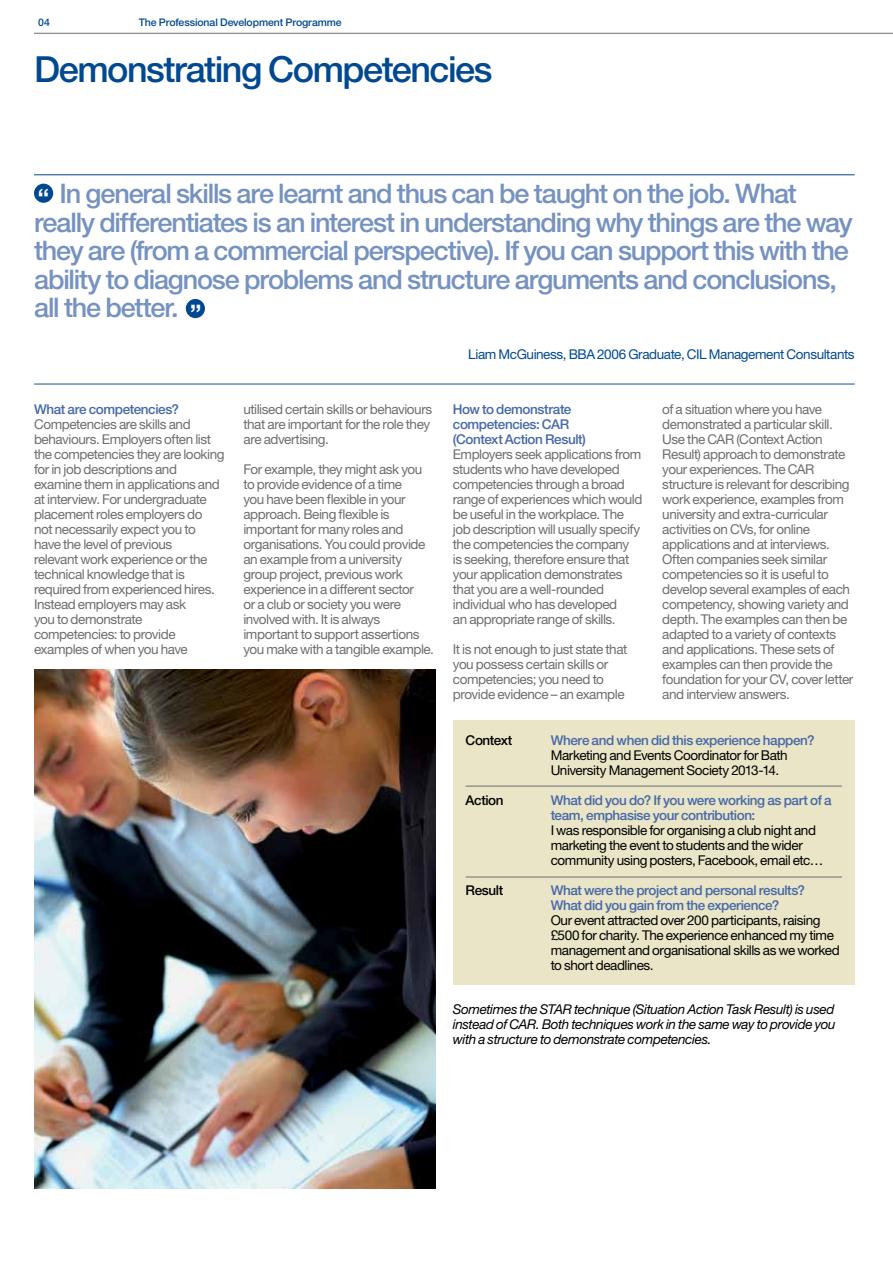
<style>
.page{position:relative;width:893px;height:1263px;background:#fff}
.page>*{position:absolute;margin:0;border:0;box-sizing:border-box;transform-origin:0 0}
.t1{font:500 36px "Helvetica Neue LT Std";letter-spacing:-.04em;color:#004990}
.t2{font:500 27px/28.5px "Helvetica Neue LT Std";letter-spacing:-.045em;color:#7592c1}
.t3{font:500 27px "Helvetica Neue LT Std";color:#fff}
.t4{font:13.5px/15px "Helvetica Neue LT Std";letter-spacing:-.03em;color:#6d6e71}
.t5{font:13.5px/15px "Helvetica Neue LT Std";letter-spacing:-.03em;color:#000}
.t6{font:500 13.5px/15px "Helvetica Neue LT Std";letter-spacing:-.03em;color:#4768a8}
.t7{font:italic 13.5px/15px "Helvetica Neue LT Std";letter-spacing:-.03em;color:#000;text-align:justify}
.t8{font:13.5px "Helvetica Neue LT Std";letter-spacing:-.03em;color:#004990}
.t9{font:500 13.5px "Helvetica Neue LT Std";letter-spacing:-.03em;color:#000}
.t10{font:500 10.5px "Helvetica Neue LT Std";letter-spacing:-.01em;color:#004990}
</style>
<div class="page">
<div style="left:453px;top:720px;width:402px;height:264px;background:#e9e5c6"></div>
<hr style="left:34px;top:384px;width:821px;height:1px;background:#004990">
<hr style="left:466px;top:786px;width:376px;height:1px;background:#6d6e71">
<hr style="left:466px;top:876px;width:376px;height:1px;background:#6d6e71">
<hr style="left:34px;top:174px;width:821px;height:1px;background:#004990">
<div style="left:34px;top:184px;width:19px;height:19px;background:#004990;border-radius:50%"></div>
<div style="left:186px;top:299px;width:19px;height:19px;background:#004990;border-radius:50%"></div>
<img style="left:34px;top:669px;width:402px;height:520px">
<hr style="left:34px;top:33px;width:859px;height:1px;background:#6d6e71">
<p class="t10" style="left:38px;top:16px;width:13px">04</p>
<p class="t10" style="left:139px;top:16px;width:204px">The Professional Development Programme</p>
<h1 class="t1" style="left:34px;top:47px;width:460px">Demonstrating Competencies</h1>
<p class="t2" style="left:34px;top:179px;width:820px;text-indent:26px">In general skills are learnt and thus can be taught on the job. What really differentiates is an interest in understanding why things are the way they are (from a commercial perspective). If you can support this with the ability to diagnose problems and structure arguments and conclusions, all the better.</p>
<p class="t8" style="left:468px;top:346px;width:388px">Liam McGuiness, BBA 2006 Graduate, CIL Management Consultants</p>
<h2 class="t3" style="left:38px;top:182px;width:13px">“</h2>
<h2 class="t3" style="left:190px;top:298px;width:13px">”</h2>
<p class="t6" style="left:34px;top:402px;width:147px">What are competencies?</p>
<p class="t4" style="left:34px;top:417px;width:192px">Competencies are skills and behaviours. Employers often list the competencies they are looking for in job descriptions and examine them in applications and at interview. For undergraduate placement roles employers do<br>not necessarily expect you to have the level of previous<br>relevant work experience or the technical knowledge that is required from experienced hires.<br>Instead employers may ask<br>you to demonstrate competencies: to provide examples of when you have</p>
<p class="t4" style="left:243px;top:401px;width:190px">utilised certain skills or behaviours that are important for the role they are advertising.</p>
<p class="t4" style="left:243px;top:461px;width:192px">For example, they might ask you to provide evidence of a time<br>you have been flexible in your approach. Being flexible is important for many roles and organisations. You could provide an example from a university group project, previous work experience in a different sector<br>or a club or society you were involved with. It is always important to support assertions you make with a tangible example.</p>
<p class="t6" style="left:453px;top:402px;width:135px">How to demonstrate competencies: CAR (Context Action Result)</p>
<p class="t4" style="left:453px;top:447px;width:191px">Employers seek applications from students who have developed competencies through a broad range of experiences which would be useful in the workplace. The job description will usually specify the competencies the company<br>is seeking, therefore ensure that your application demonstrates that you are a well-rounded individual who has developed<br>an appropriate range of skills.</p>
<p class="t4" style="left:453px;top:641px;width:176px">It is not enough to just state that you possess certain skills or competencies; you need to provide evidence – an example</p>
<p class="t4" style="left:662px;top:401px;width:193px">of a situation where you have demonstrated a particular skill.<br>Use the CAR (Context Action<br>Result) approach to demonstrate your experiences. The CAR structure is relevant for describing work experience, examples from university and extra-curricular activities on CVs, for online applications and at interviews.<br>Often companies seek similar competencies so it is useful to develop several examples of each competency, showing variety and depth. The examples can then be adapted to a variety of contexts and applications. These sets of examples can then provide the foundation for your CV, cover letter and interview answers.</p>
<p class="t9" style="left:466px;top:732px;width:48px">Context</p>
<p class="t6" style="left:551px;top:732px;width:266px">Where and when did this experience happen?</p>
<p class="t5" style="left:551px;top:747px;width:239px">Marketing and Events Coordinator for Bath<br>University Management Society 2013-14.</p>
<p class="t9" style="left:466px;top:792px;width:40px">Action</p>
<p class="t6" style="left:551px;top:792px;width:282px">What did you do? If you were working as part of a team, emphasise your contribution:</p>
<p class="t5" style="left:551px;top:822px;width:274px">I was responsible for organising a club night and marketing the event to students and the wider community using posters, Facebook, email etc…</p>
<p class="t9" style="left:466px;top:882px;width:39px">Result</p>
<p class="t6" style="left:551px;top:882px;width:256px">What were the project and personal results?<br>What did you gain from the experience?</p>
<p class="t5" style="left:551px;top:912px;width:291px">Our event attracted over 200 participants, raising £500 for charity. The experience enhanced my time management and organisational skills as we worked to short deadlines.</p>
<p class="t7" style="left:453px;top:1001px;width:384px">Sometimes the STAR technique (Situation Action Task Result) is used instead of CAR. Both techniques work in the same way to provide you with a structure to demonstrate competencies.</p>
</div>
